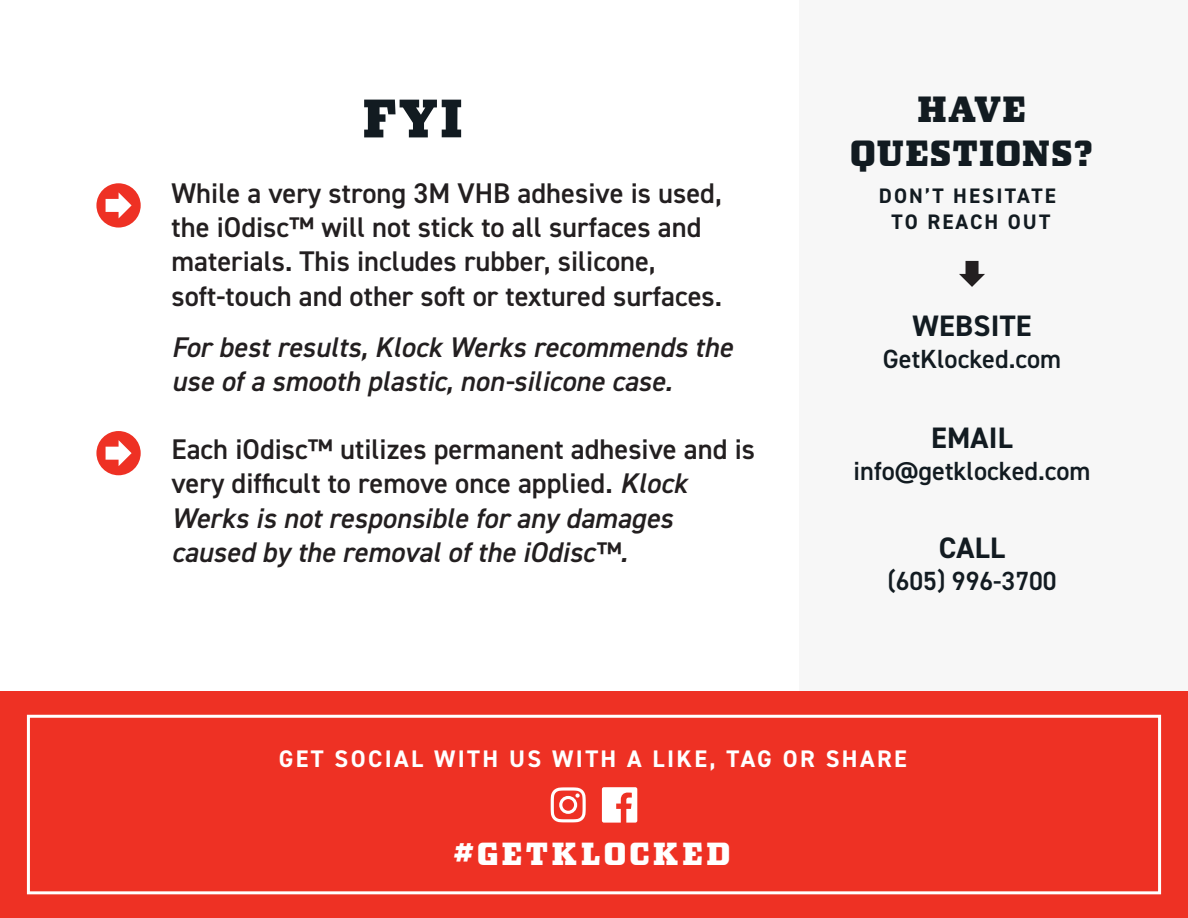
<style>
.page{position:relative;width:1188px;height:918px;background:#fff}
.page>*{position:absolute;margin:0;border:0;box-sizing:border-box;transform-origin:0 0}
.t1{font:54px "LTC Square Face";color:#121b21}
.t2{font:36.3px/43.5px "LTC Square Face";letter-spacing:.02em;color:#121b21;text-align:center}
.t3{font:31.8px "LTC Square Face Small Caps";letter-spacing:.1em;color:#fff}
.t4{font:700 29.7px "DIN2014";letter-spacing:.01em;color:#121b21}
.t5{font:600 28.5px/34.2px "DIN2014";color:#231f20}
.t6{font:italic 600 28.5px/34.2px "DIN2014";color:#231f20}
.t7{font:600 26.4px "DIN2014";color:#121b21}
.t8{font:700 24px "DIN2014";letter-spacing:.1em;color:#fff}
.t9{font:700 21px/25.2px "DIN2014";letter-spacing:.1em;color:#121b21;text-align:center}
.s1{font-style:italic}
</style>
<div class="page">
<div style="left:799px;top:0;width:389px;height:757px;background:#f7f7f7"></div>
<svg style="left:959px;top:261px;width:26px;height:26px"></svg>
<div style="left:96px;top:183px;width:45px;height:45px;background:#ee3124;border-radius:50%"></div>
<svg style="left:106px;top:192px;width:26px;height:26px"></svg>
<div style="left:96px;top:431px;width:45px;height:44px;background:#ee3124;border-radius:50%"></div>
<svg style="left:106px;top:440px;width:26px;height:26px"></svg>
<div style="left:0;top:691px;width:1188px;height:227px;background:#ee3124"></div>
<svg style="left:602px;top:787px;width:35px;height:36px"></svg>
<svg style="left:551px;top:787px;width:35px;height:35px"></svg>
<div style="left:27px;top:715px;width:1134px;height:179px;border:3px solid #fff"></div>
<h1 class="t1" style="left:362px;top:90px;width:103px">FYI</h1>
<p class="t5" style="left:172px;top:175px;width:552px">While a very strong 3M VHB adhesive is used, the iOdisc™ will not stick to all surfaces and materials. This includes rubber, silicone, soft-touch and other soft or textured surfaces.</p>
<p class="t6" style="left:172px;top:329px;width:563px">For best results, Klock Werks recommends the use of a smooth plastic, non-silicone case.</p>
<p class="t5" style="left:172px;top:432px;width:585px">Each iOdisc™ utilizes permanent adhesive and is very difficult to remove once applied. <span class="s1">Klock Werks is not responsible for any damages caused by the removal of the iOdisc™.</span></p>
<p class="t2" style="left:850px;top:88px;width:245px">HAVE<br>QUESTIONS?</p>
<p class="t9" style="left:879px;top:183px;width:178px">DON’T HESITATE<br>TO REACH OUT</p>
<p class="t4" style="left:913px;top:306px;width:121px">WEBSITE</p>
<p class="t7" style="left:883px;top:341px;width:180px">GetKlocked.com</p>
<p class="t4" style="left:931px;top:418px;width:83px">EMAIL</p>
<p class="t7" style="left:854px;top:453px;width:238px">info@getklocked.com</p>
<p class="t4" style="left:939px;top:528px;width:68px">CALL</p>
<p class="t7" style="left:887px;top:563px;width:171px">(605) 996-3700</p>
<p class="t8" style="left:279px;top:743px;width:630px">GET SOCIAL WITH US WITH A LIKE, TAG OR SHARE</p>
<p class="t3" style="left:456px;top:837px;width:276px">#GETKLOCKED</p>
</div>
